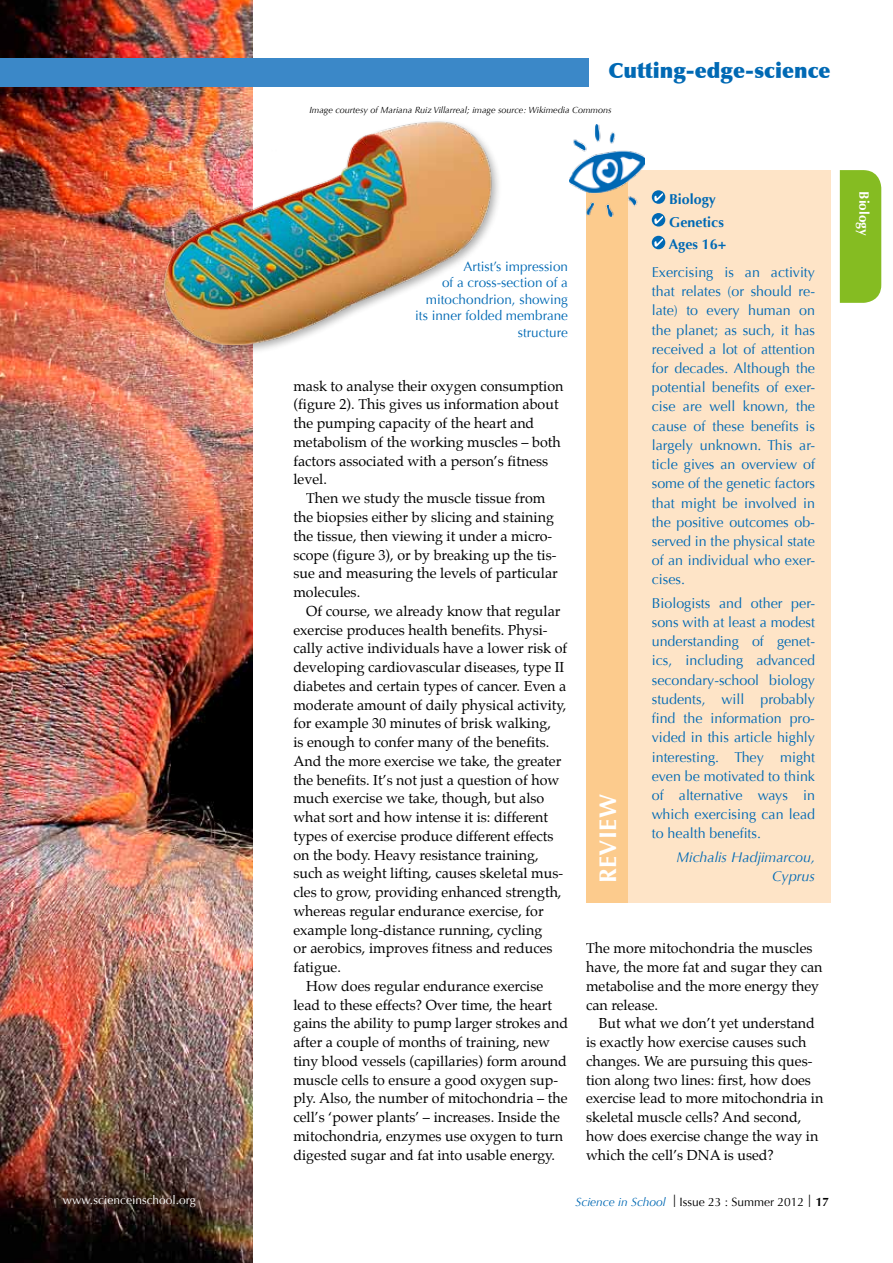
<style>
.page{position:relative;width:893px;height:1263px;background:#fff}
.page>*{position:absolute;margin:0;border:0;box-sizing:border-box;transform-origin:0 0}
.t1{font:700 24px "Optima";letter-spacing:.02em;color:#fff}
.t2{font:900 21px "Optima";color:#0069b4}
.t3{font:14.25px/18.8px "Palatino";color:#000}
.t4{font:14.25px/19.2px "Optima";color:#0069b4;text-align:justify}
.t5{font:italic 14.25px "Optima";color:#0069b4}
.t6{font:700 14.25px/22.8px "Optima";color:#0069b4}
.t7{font:13.5px/16.5px "Optima";color:#0069b4;text-align:right}
.t8{font:700 13.5px "Optima";color:#fff}
.t9{font:12px "Optima";color:#000}
.t10{font:12px "Optima";color:#fff}
.t11{font:italic 9px "Optima";color:#000}
.s1{font-style:italic;color:#0069b4}
.s2{font-family:"Helvetica Neue LT Pro";font-weight:100;font-size:17.25px}
.s3{font-weight:700}
</style>
<div class="page">
<img style="left:0;top:0;width:252px;height:1263px">
<div style="left:840px;top:170px;width:41px;height:133px;background:#85bc22"></div>
<div style="left:0;top:58px;width:589px;height:28px;background:#3b88c8"></div>
<div style="left:588px;top:170px;width:242px;height:732px;background:#fee4c7"></div>
<div style="left:587px;top:169px;width:41px;height:733px;background:#fccb8d"></div>
<img style="left:569px;top:124px;width:75px;height:92px">
<svg style="left:652px;top:190px;width:13px;height:14px"></svg>
<svg style="left:654px;top:193px;width:9px;height:8px"></svg>
<div style="left:652px;top:213px;width:13px;height:14px;background:#0069b4;border-radius:50%"></div>
<svg style="left:654px;top:216px;width:9px;height:8px"></svg>
<svg style="left:652px;top:236px;width:13px;height:13px"></svg>
<svg style="left:654px;top:239px;width:9px;height:8px"></svg>
<div style="left:160px;top:118px;width:342px;height:238px;background:#000;opacity:.32"></div>
<img style="left:161px;top:121px;width:332px;height:223px">
<h2 class="t2" style="left:608px;top:58px;width:224px">Cutting-edge-science</h2>
<p class="t11" style="left:309px;top:105px;width:304px">Image courtesy of Mariana Ruiz Villarreal; image source: Wikimedia Commons</p>
<p class="t7" style="left:415px;top:258px;width:154px">Artist’s impression<br>of a cross-section of a mitochondrion, showing its inner folded membrane structure</p>
<p class="t3" style="left:293px;top:376px;width:272px">mask to analyse their oxygen consumption (figure 2). This gives us information about the pumping capacity of the heart and metabolism of the working muscles – both factors associated with a person’s fitness level.</p>
<p class="t3" style="left:293px;top:489px;width:266px;text-indent:13px">Then we study the muscle tissue from the biopsies either by slicing and staining the tissue, then viewing it under a micro&shy;scope (figure 3), or by breaking up the tis&shy;sue and measuring the levels of particular molecules.</p>
<p class="t3" style="left:306px;top:601px;width:256px">Of course, we already know that regular</p>
<p class="t3" style="left:293px;top:620px;width:256px">exercise produces health benefits. Physi-</p>
<p class="t3" style="left:293px;top:639px;width:275px">cally active individuals have a lower risk of</p>
<p class="t3" style="left:293px;top:658px;width:272px">developing cardiovascular diseases, type II</p>
<p class="t3" style="left:293px;top:676px;width:274px">diabetes and certain types of cancer. Even a</p>
<p class="t3" style="left:293px;top:695px;width:275px">moderate amount of daily physical activity,</p>
<p class="t3" style="left:293px;top:714px;width:259px">for example 30 minutes of brisk walking,</p>
<p class="t3" style="left:293px;top:733px;width:258px">is enough to confer many of the benefits.</p>
<p class="t3" style="left:293px;top:751px;width:269px">And the more exercise we take, the greater</p>
<p class="t3" style="left:293px;top:770px;width:267px">the benefits. It’s not just a question of how</p>
<p class="t3" style="left:293px;top:789px;width:252px">much exercise we take, though, but also</p>
<p class="t3" style="left:293px;top:808px;width:256px">what sort and how intense it is: different</p>
<p class="t3" style="left:293px;top:826px;width:262px">types of exercise produce different effects</p>
<p class="t3" style="left:293px;top:845px;width:247px">on the body. Heavy resistance training,</p>
<p class="t3" style="left:293px;top:864px;width:271px">such as weight lifting, causes skeletal mus-</p>
<p class="t3" style="left:293px;top:883px;width:270px">cles to grow, providing enhanced strength,</p>
<p class="t3" style="left:293px;top:901px;width:252px">whereas regular endurance exercise, for</p>
<p class="t3" style="left:293px;top:920px;width:250px">example long-distance running, cycling</p>
<p class="t3" style="left:293px;top:939px;width:261px">or aerobics, improves fitness and reduces</p>
<p class="t3" style="left:293px;top:958px;width:49px">fatigue.</p>
<p class="t3" style="left:306px;top:976px;width:239px">How does regular endurance exercise</p>
<p class="t3" style="left:293px;top:995px;width:260px">lead to these effects? Over time, the heart</p>
<p class="t3" style="left:293px;top:1014px;width:276px">gains the ability to pump larger strokes and</p>
<p class="t3" style="left:293px;top:1033px;width:258px">after a couple of months of training, new</p>
<p class="t3" style="left:293px;top:1051px;width:275px">tiny blood vessels (capillaries) form around</p>
<p class="t3" style="left:293px;top:1070px;width:266px">muscle cells to ensure a good oxygen sup-</p>
<p class="t3" style="left:293px;top:1089px;width:276px">ply. Also, the number of mitochondria – the</p>
<p class="t3" style="left:293px;top:1108px;width:268px">cell’s ‘power plants’ – increases. Inside the</p>
<p class="t3" style="left:293px;top:1126px;width:271px">mitochondria, enzymes use oxygen to turn</p>
<p class="t3" style="left:293px;top:1145px;width:263px">digested sugar and fat into usable energy.</p>
<h1 class="t1" style="left:594px;top:883px;width:91px;rotate:-90deg">REVIEW</h1>
<p class="t6" style="left:669px;top:188px;width:59px">Biology<br>Genetics<br>Ages 16+</p>
<p class="t4" style="left:652px;top:263px;width:165px">Exercising is an activity that relates (or should re&shy;late) to every human on the planet; as such, it has received a lot of attention for decades. Although the potential benefits of exer&shy;cise are well known, the cause of these benefits is largely unknown. This ar&shy;ticle gives an overview of some of the genetic factors that might be involved in the positive outcomes ob&shy;served in the physical state of an individual who exer&shy;cises.</p>
<p class="t4" style="left:652px;top:594px;width:165px">Biologists and other per&shy;sons with at least a modest understanding of genet&shy;ics, including advanced secondary-school biology students, will probably find the information pro&shy;vided in this article highly interesting. They might even be motivated to think of alternative ways in which exercising can lead to health benefits.</p>
<p class="t5" style="left:677px;top:849px;width:140px">Michalis Hadjimarcou,</p>
<p class="t5" style="left:772px;top:868px;width:45px">Cyprus</p>
<p class="t3" style="left:586px;top:939px;width:238px">The more mitochondria the muscles have, the more fat and sugar they can metabolise and the more energy they can release.</p>
<p class="t3" style="left:586px;top:1014px;width:239px;text-indent:13px">But what we don’t yet understand is exactly how exercise causes such changes. We are pursuing this ques&shy;tion along two lines: first, how does exercise lead to more mitochondria in skeletal muscle cells? And second, how does exercise change the way in which the cell’s DNA is used?</p>
<p class="t10" style="left:63px;top:1192px;width:134px">www.scienceinschool.org</p>
<p class="t9" style="left:575px;top:1195px;width:255px"><span class="s1">Science in School</span> <span class="s2">I</span> Issue 23 : Summer 2012 <span class="s2">I</span> <span class="s3">17</span></p>
<p class="t8" style="left:872px;top:191px;width:46px;rotate:90deg">Biology</p>
</div>
